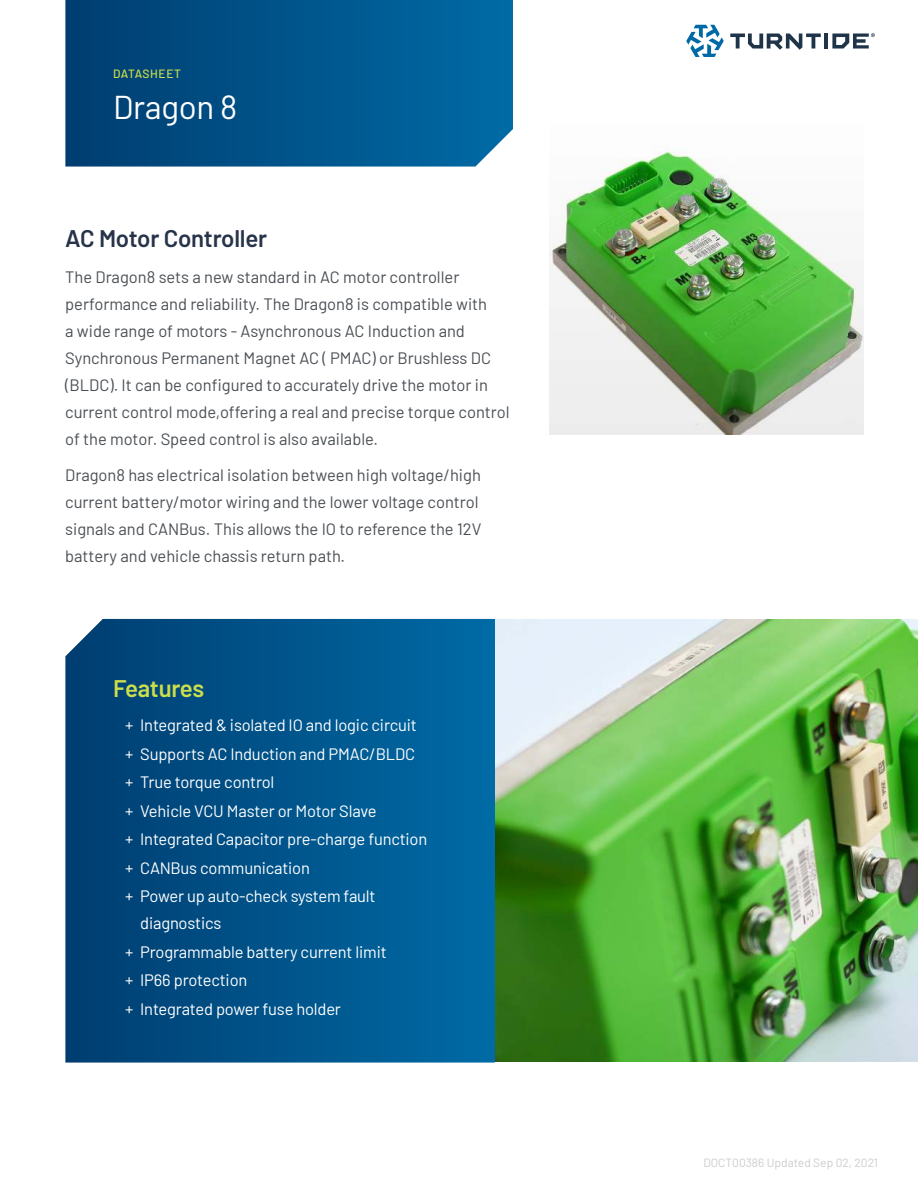
<style>
.page{position:relative;width:918px;height:1188px;background:#fff}
.page>*{position:absolute;margin:0;border:0;box-sizing:border-box;transform-origin:0 0}
.t1{font:33px "Barlow";letter-spacing:-.01em;color:#fff}
.t2{font:600 24px "Barlow";letter-spacing:-.01em;color:#263349}
.t3{font:600 24px "Barlow";letter-spacing:-.02em;color:#ccde4a}
.t4{font:16.5px/27px "Barlow";color:#4a4f54}
.t5{font:16.5px/28.5px "Barlow";letter-spacing:-.01em;color:#fff}
.t6{font:12px "Barlow";color:#ccc}
.t7{font:500 12px "Barlow";letter-spacing:.035em;color:#ccde4a}
</style>
<div class="page">
<svg style="left:686px;top:25px;width:38px;height:32px"></svg>
<hr style="left:825px;top:33px;width:3px;height:16px;background:#1f3448">
<svg style="left:730px;top:33px;width:91px;height:17px"></svg>
<svg style="left:832px;top:33px;width:43px;height:16px"></svg>
<svg style="left:65px;top:0;width:448px;height:167px;background:#03568c"></svg>
<svg style="left:65px;top:619px;width:430px;height:444px;background:#01548b"></svg>
<img style="left:495px;top:620px;width:423px;height:442px">
<img style="left:550px;top:146px;width:313px;height:289px">
<p class="t7" style="left:113px;top:67px;width:69px">DATASHEET</p>
<h1 class="t1" style="left:113px;top:94px;width:126px">Dragon 8</h1>
<h2 class="t2" style="left:65px;top:229px;width:203px">AC Motor Controller</h2>
<p class="t4" style="left:65px;top:265px;width:446px">The Dragon8 sets a new standard in AC motor controller performance and reliability. The Dragon8 is compatible with<br>a wide range of motors - Asynchronous AC Induction and Synchronous Permanent Magnet AC ( PMAC) or Brushless DC (BLDC). It can be configured to accurately drive the motor in current control mode,offering a real and precise torque control of the motor. Speed control is also available.</p>
<p class="t4" style="left:65px;top:461px;width:418px">Dragon8 has electrical isolation between high voltage/high current battery/motor wiring and the lower voltage control signals and CANBus. This allows the IO to reference the 12V battery and vehicle chassis return path.</p>
<h2 class="t3" style="left:113px;top:679px;width:93px">Features</h2>
<p class="t5" style="left:125px;top:712px;width:304px">+ Integrated &amp; isolated IO and logic circuit + Supports AC Induction and PMAC/BLDC + True torque control<br>+ Vehicle VCU Master or Motor Slave<br>+ Integrated Capacitor pre-charge function + CANBus communication<br>+ Power up auto-check system fault</p>
<p class="t5" style="left:125px;top:910px;width:263px;text-indent:15px">diagnostics<br>+ Programmable battery current limit + IP66 protection<br>+ Integrated power fuse holder</p>
<p class="t6" style="left:703px;top:1158px;width:176px">DOCT00386 Updated Sep 02, 2021</p>
</div>
